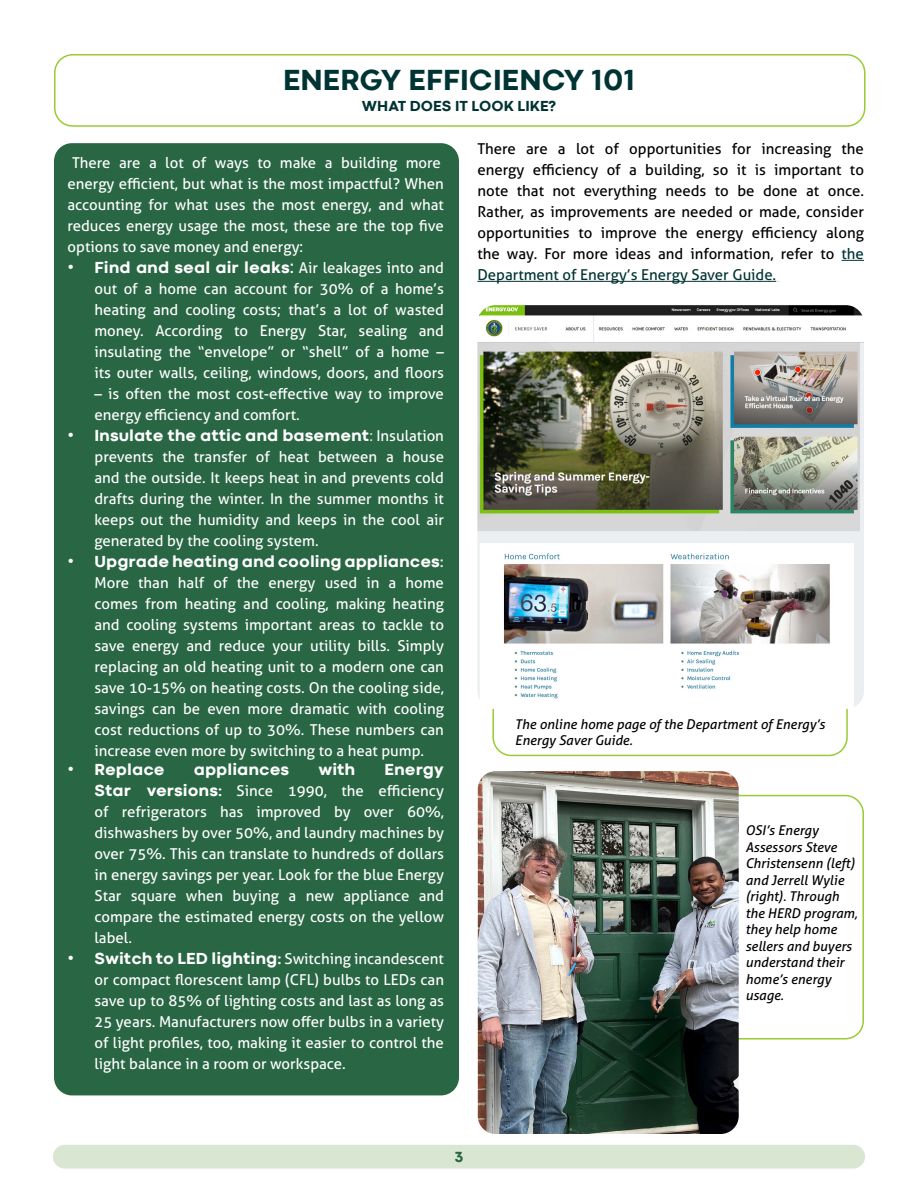
<style>
.page{position:relative;width:918px;height:1188px;background:#fff}
.page>*{position:absolute;margin:0;border:0;box-sizing:border-box;transform-origin:0 0}
.t1{font:800 30px "Codec Cold";color:#033}
.t2{font:800 16.5px "Codec Cold";color:#fff}
.t3{font:15px/21px "Aller";color:#fff;text-align:justify}
.t4{font:15px/21px "Aller";color:#000;text-align:justify}
.t5{font:800 15px "Codec Cold";color:#033}
.t6{font:800 15px "Codec Cold";color:#296643}
.t7{font:italic 13.5px/16.5px "Aller";color:#000}
.s1{color:#033}
.s2{font-family:"Aller";font-weight:400}
.s3{font-family:"Aller";font-weight:400;font-size:18px}
.s4{font-family:"Aller";font-weight:400;font-size:15px}
.s5{font-family:"Aller";font-weight:400;font-size:15px;color:#d9e6d2}
.s6{font-size:15px;color:#d9e6d2}
.s7{font-family:"Codec Cold";font-weight:800;font-size:16.5px}
.s8{font-family:"Codec Cold";font-weight:800}
.s9{font-size:16.5px}
</style>
<div class="page">
<div style="left:53px;top:1145px;width:812px;height:24px;background:#d9e6d2;border-radius:12px"></div>
<div style="left:54px;top:54px;width:812px;height:73px;border:2px solid #9c3;border-radius:18px"></div>
<svg style="left:842px;top:260px;width:22px;height:1px"></svg>
<hr style="left:477px;top:281px;width:299px;height:1px;background:#033">
<div style="left:54px;top:143px;width:405px;height:952px;background:#296643;border-radius:18px"></div>
<div style="left:492px;top:649px;width:356px;height:107px;border:2px solid #9c3;border-radius:18px"></div>
<img style="left:477px;top:305px;width:387px;height:404px">
<img style="left:478px;top:771px;width:261px;height:363px">
<h1 class="t1" style="left:283px;top:61px;width:353px">ENERGY EFFICIENCY 101</h1>
<p class="t5" style="left:362px;top:96px;width:196px">WHAT DOES IT LOOK LIKE?</p>
<p class="t4" style="left:477px;top:138px;width:388px">There are a lot of opportunities for increasing the energy efficiency of a building, so it is important to note that not everything needs to be done at once.<br>Rather, as improvements are needed or made, consider opportunities to improve the energy efficiency along the way. For more ideas and information, refer to <span class="s1">the Department of Energy’s Energy Saver Guide.</span></p>
<p class="t3" style="left:68px;top:152px;width:378px;text-align:left;text-indent:4px">There are a lot of ways to make a building more energy efficient, but what is the most impactful? When accounting for what uses the most energy, and what reduces energy usage the most, these are the top five options to save money and energy:</p>
<p class="t2" style="left:68px;top:257px;width:378px"><span class="s2">•</span> Find and seal air leaks<span class="s3">:</span> <span class="s4">Air leakages into and</span></p>
<p class="t3" style="left:95px;top:278px;width:351px">out of a home can account for 30% of a home’s heating and cooling costs; that’s a lot of wasted money. According to Energy Star, sealing and insulating the “envelope” or “shell” of a home – its outer walls, ceiling, windows, doors, and floors</p>
<p class="t3" style="left:95px;top:383px;width:351px">– is often the most cost-effective way to improve energy efficiency and comfort.</p>
<p class="t2" style="left:68px;top:425px;width:378px"><span class="s2">•</span> Insulate the attic and basement<span class="s5">:</span> <span class="s4">Insulation</span></p>
<p class="t3" style="left:94px;top:446px;width:351px">prevents the transfer of heat between a house and the outside. It keeps heat in and prevents cold drafts during the winter. In the summer months it keeps out the humidity and keeps in the cool air generated by the cooling system.</p>
<p class="t2" style="left:68px;top:551px;width:378px"><span class="s2">•</span> Upgrade heating and cooling appliances<span class="s6">:</span></p>
<p class="t3" style="left:94px;top:572px;width:351px">More than half of the energy used in a home comes from heating and cooling, making heating and cooling systems important areas to tackle to save energy and reduce your utility bills. Simply replacing an old heating unit to a modern one can save 10-15% on heating costs. On the cooling side, savings can be even more dramatic with cooling cost reductions of up to 30%. These numbers can increase even more by switching to a heat pump.</p>
<p class="t2" style="left:68px;top:760px;width:99px"><span class="s2">•</span> Replace</p>
<p class="t2" style="left:194px;top:760px;width:97px">appliances</p>
<p class="t2" style="left:318px;top:760px;width:39px">with</p>
<p class="t2" style="left:384px;top:760px;width:61px">Energy</p>
<p class="t3" style="left:94px;top:780px;width:351px"><span class="s7">Star versions</span><span class="s8">:</span> Since 1990, the efficiency of refrigerators has improved by over 60%, dishwashers by over 50%, and laundry machines by over 75%. This can translate to hundreds of dollars in energy savings per year. Look for the blue Energy Star square when buying a new appliance and compare the estimated energy costs on the yellow label.</p>
<p class="t3" style="left:95px;top:948px;width:351px;text-indent:-27px"><span class="s9">•</span> <span class="s7">Switch to LED lighting</span><span class="s8">:</span> Switching incandescent or compact florescent lamp (CFL) bulbs to LEDs can save up to 85% of lighting costs and last as long as 25 years. Manufacturers now offer bulbs in a variety of light profiles, too, making it easier to control the light balance in a room or workspace.</p>
<p class="t7" style="left:515px;top:715px;width:312px">The online home page of the Department of Energy’s<br>Energy Saver Guide.</p>
<p class="t7" style="left:745px;top:822px;width:114px">OSI’s Energy<br>Assessors Steve<br>Christensenn (left) and Jerrell Wylie (right). Through the HERD program, they help home sellers and buyers understand their home’s energy usage.</p>
<p class="t6" style="left:455px;top:1147px;width:10px">3</p>
</div>
